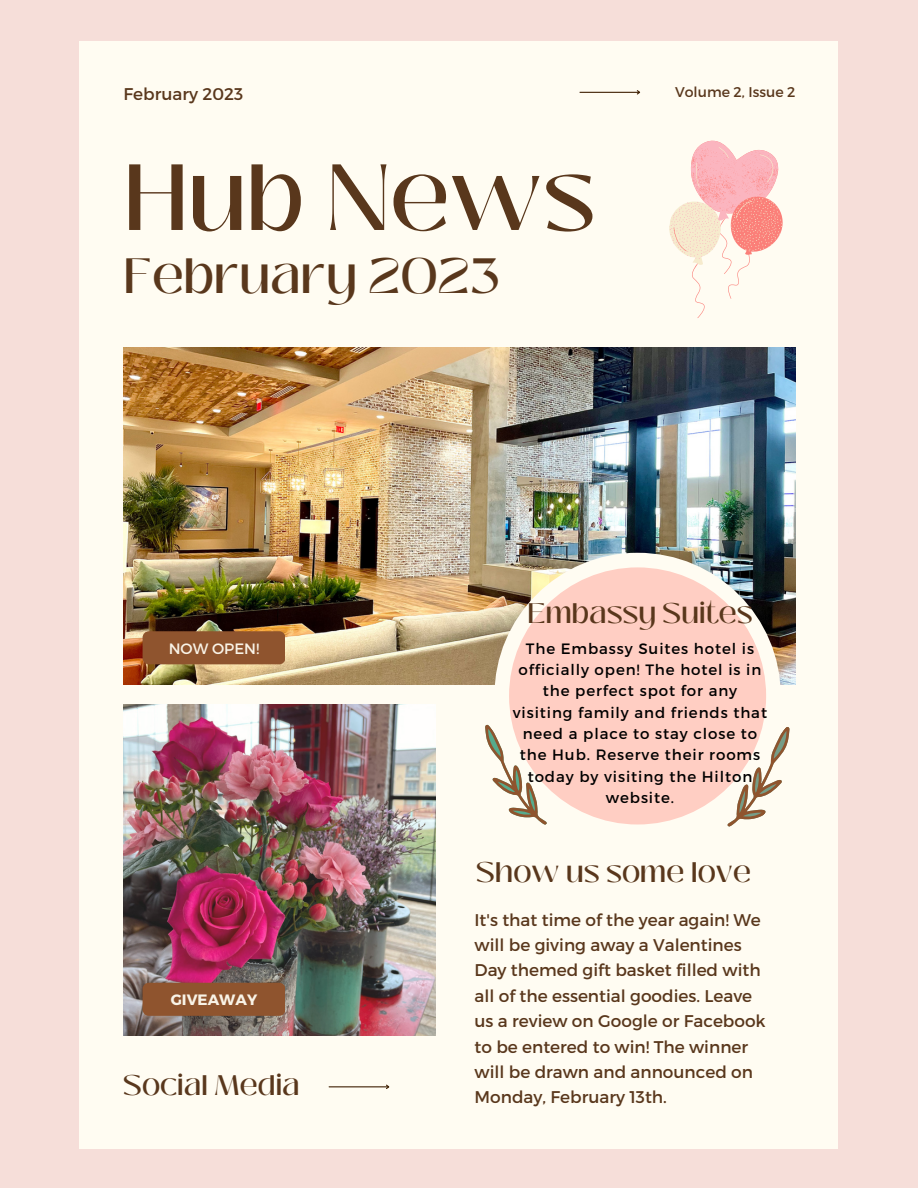
<style>
.page{position:relative;width:918px;height:1188px;background:#f6ded9}
.page>*{position:absolute;margin:0;border:0;box-sizing:border-box;transform-origin:0 0}
.t1{font:500 93.45px "Black Mango";color:#59371c}
.t2{font:500 49.35px "Black Mango";color:#59371c}
.t3{font:500 28.2px "Black Mango";color:#59371c}
.t4{font:16.95px/25.3px "Montserrat";color:#59371c}
.t5{font:15px/21.3px "Montserrat";letter-spacing:.06em;color:#000;text-align:center}
.t6{font:15px "Montserrat";color:#f9f3e7}
.t7{font:700 15px "Montserrat";color:#f9f3e7}
.t8{font:14.1px "Montserrat";color:#59371c}
</style>
<div class="page">
<div style="left:80px;top:41px;width:758px;height:1108px;background:#fffcf2"></div>
<img style="left:124px;top:348px;width:671px;height:336px">
<img style="left:123px;top:704px;width:313px;height:332px">
<div style="left:494px;top:553px;width:287px;height:286px;background:#fffcf2;border-radius:50%"></div>
<div style="left:509px;top:567px;width:257px;height:258px;background:#ffcec3;border-radius:50%"></div>
<hr style="left:329px;top:1086px;width:59px;height:1px;background:#402104">
<svg style="left:385px;top:1084px;width:5px;height:5px"></svg>
<hr style="left:580px;top:92px;width:59px;height:1px;background:#402104">
<svg style="left:636px;top:90px;width:5px;height:5px"></svg>
<div style="left:143px;top:631px;width:142px;height:33px;background:#8f542e;border-radius:6px"></div>
<div style="left:143px;top:983px;width:142px;height:33px;background:#8f542e;border-radius:6px"></div>
<svg style="left:485px;top:724px;width:74px;height:101px"></svg>
<svg style="left:716px;top:726px;width:74px;height:101px"></svg>
<svg style="left:669px;top:140px;width:114px;height:178px"></svg>
<p class="t4" style="left:124px;top:80px;width:121px">February 2023</p>
<h1 class="t1" style="left:124px;top:127px;width:473px">Hub News</h1>
<h2 class="t2" style="left:124px;top:239px;width:378px">February 2023</h2>
<p class="t8" style="left:675px;top:83px;width:122px">Volume 2, Issue 2</p>
<p class="t6" style="left:169px;top:638px;width:92px">NOW OPEN!</p>
<p class="t7" style="left:171px;top:990px;width:88px">GIVEAWAY</p>
<h3 class="t3" style="left:123px;top:1064px;width:178px">Social Media</h3>
<h3 class="t3" style="left:527px;top:592px;width:227px">Embassy Suites</h3>
<p class="t5" style="left:513px;top:637px;width:256px">The Embassy Suites hotel is officially open! The hotel is in the perfect spot for any visiting family and friends that need a place to stay close to the Hub. Reserve their rooms today by visiting the Hilton website.</p>
<h3 class="t3" style="left:476px;top:851px;width:276px">Show us some love</h3>
<p class="t4" style="left:475px;top:906px;width:293px">It's that time of the year again! We will be giving away a Valentines<br>Day themed gift basket filled with all of the essential goodies. Leave us a review on Google or Facebook to be entered to win! The winner will be drawn and announced on<br>Monday, February 13th.</p>
</div>
